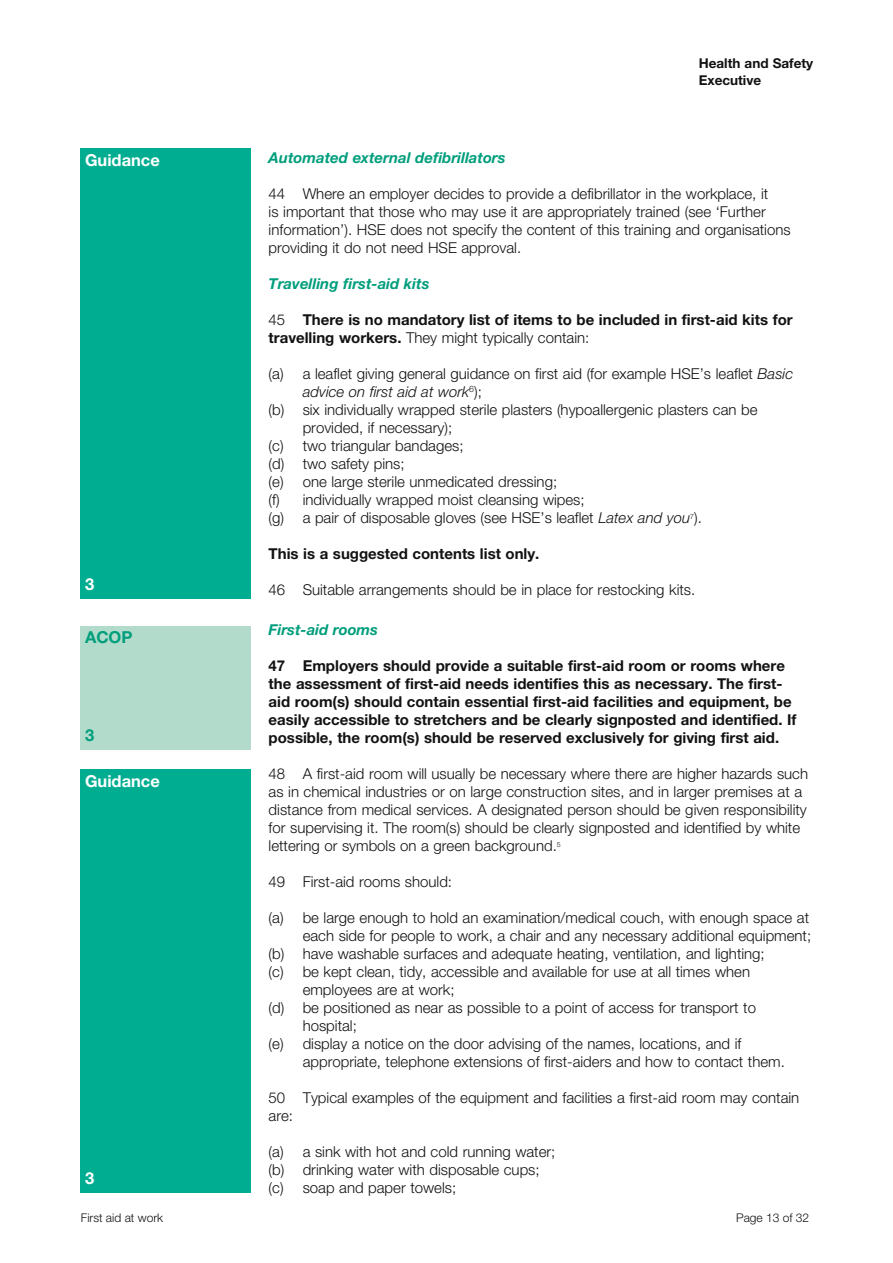
<style>
.page{position:relative;width:893px;height:1263px;background:#fff}
.page>*{position:absolute;margin:0;border:0;box-sizing:border-box;transform-origin:0 0}
.t1{font:700 16.5px "Helvetica Neue";color:#fff}
.t2{font:700 16.5px "Helvetica Neue";color:#009e7c}
.Guidance__a__text{font:300 15px/18px "Helvetica Neue";color:#121212}
.Guidance_text{font:300 15px/18px "Helvetica Neue";color:#121212}
.ACOP__text{font:700 15px/18px "Helvetica Neue";color:#121212}
.Guidance_text-2{font:700 15px/18px "Helvetica Neue";color:#121212}
.C_Heading{font:italic 700 15px "Helvetica Neue";color:#009e7c}
.t3{font:700 13.5px/16.5px "Helvetica Neue";color:#121212}
.t4{font:300 12px "Helvetica Neue";color:#121212}
.s1{font-weight:300}
.s2{font-style:italic}
</style>
<div class="page">
<div style="left:81px;top:149px;width:170px;height:450px;background:#00ad91"></div>
<div style="left:81px;top:626px;width:170px;height:123px;background:#b2dbcb"></div>
<div style="left:81px;top:770px;width:170px;height:423px;background:#00ad91"></div>
<p class="t1" style="left:85px;top:150px;width:76px">Guidance</p>
<p class="t1" style="left:85px;top:574px;width:11px">3</p>
<p class="t2" style="left:85px;top:627px;width:49px">ACOP</p>
<p class="t2" style="left:85px;top:725px;width:11px">3</p>
<p class="t1" style="left:85px;top:771px;width:76px">Guidance</p>
<p class="t1" style="left:85px;top:1168px;width:11px">3</p>
<p class="t3" style="left:699px;top:55px;width:116px">Health and Safety<br>Executive</p>
<p class="C_Heading" style="left:269px;top:148px;width:238px">Automated external defibrillators</p>
<p class="Guidance_text" style="left:269px;top:184px;width:523px">44 Where an employer decides to provide a defibrillator in the workplace, it<br>is important that those who may use it are appropriately trained (see ‘Further information’). HSE does not specify the content of this training and organisations providing it do not need HSE approval.</p>
<p class="C_Heading" style="left:269px;top:274px;width:162px">Travelling first-aid kits</p>
<p class="Guidance_text-2" style="left:269px;top:310px;width:526px"><span class="s1">45</span> There is no mandatory list of items to be included in first-aid kits for travelling workers. <span class="s1">They might typically contain:</span></p>
<p class="Guidance__a__text" style="left:303px;top:364px;width:492px;text-indent:-34px">(a) a leaflet giving general guidance on first aid (for example HSE’s leaflet <span class="s2">Basic advice on first aid at work</span><sup>6</sup>);</p>
<p class="Guidance__a__text" style="left:303px;top:400px;width:456px;text-indent:-34px">(b) six individually wrapped sterile plasters (hypoallergenic plasters can be provided, if necessary);</p>
<p class="Guidance__a__text" style="left:269px;top:436px;width:196px">(c) two triangular bandages;</p>
<p class="Guidance__a__text" style="left:269px;top:454px;width:137px">(d) two safety pins;</p>
<p class="Guidance__a__text" style="left:269px;top:472px;width:290px">(e) one large sterile unmedicated dressing;</p>
<p class="Guidance__a__text" style="left:269px;top:490px;width:318px">(f) individually wrapped moist cleansing wipes;</p>
<p class="Guidance__a__text" style="left:269px;top:508px;width:435px">(g) a pair of disposable gloves (see HSE’s leaflet <span class="s2">Latex and you</span><sup>7</sup>).</p>
<p class="Guidance_text-2" style="left:269px;top:544px;width:272px">This is a suggested contents list only.</p>
<p class="Guidance_text" style="left:269px;top:580px;width:428px">46 Suitable arrangements should be in place for restocking kits.</p>
<p class="C_Heading" style="left:269px;top:620px;width:111px">First-aid rooms</p>
<p class="ACOP__text" style="left:269px;top:656px;width:529px">47 Employers should provide a suitable first-aid room or rooms where the assessment of first-aid needs identifies this as necessary. The first&shy;aid room(s) should contain essential first-aid facilities and equipment, be easily accessible to stretchers and be clearly signposted and identified. If possible, the room(s) should be reserved exclusively for giving first aid.</p>
<p class="Guidance_text" style="left:269px;top:764px;width:541px">48 A first-aid room will usually be necessary where there are higher hazards such as in chemical industries or on large construction sites, and in larger premises at a distance from medical services. A designated person should be given responsibility for supervising it. The room(s) should be clearly signposted and identified by white lettering or symbols on a green background.<sup>5</sup></p>
<p class="Guidance_text" style="left:269px;top:872px;width:185px">49 First-aid rooms should:</p>
<p class="Guidance__a__text" style="left:269px;top:908px;width:544px;text-align:right">(a) be large enough to hold an examination/medical couch, with enough space at each side for people to work, a chair and any necessary additional equipment;</p>
<p class="Guidance__a__text" style="left:269px;top:944px;width:498px">(b) have washable surfaces and adequate heating, ventilation, and lighting;</p>
<p class="Guidance__a__text" style="left:303px;top:962px;width:449px;text-indent:-34px">(c) be kept clean, tidy, accessible and available for use at all times when employees are at work;</p>
<p class="Guidance__a__text" style="left:303px;top:998px;width:455px;text-indent:-34px">(d) be positioned as near as possible to a point of access for transport to hospital;</p>
<p class="Guidance__a__text" style="left:303px;top:1034px;width:484px;text-indent:-34px">(e) display a notice on the door advising of the names, locations, and if appropriate, telephone extensions of first-aiders and how to contact them.</p>
<p class="Guidance_text" style="left:269px;top:1088px;width:532px">50 Typical examples of the equipment and facilities a first-aid room may contain are:</p>
<p class="Guidance__a__text" style="left:269px;top:1142px;width:288px">(a) a sink with hot and cold running water;</p>
<p class="Guidance__a__text" style="left:269px;top:1160px;width:273px">(b) drinking water with disposable cups;</p>
<p class="Guidance__a__text" style="left:269px;top:1178px;width:189px">(c) soap and paper towels;</p>
<p class="t4" style="left:81px;top:1211px;width:84px">First aid at work</p>
<p class="t4" style="left:736px;top:1211px;width:75px">Page 13 of 32</p>
</div>
